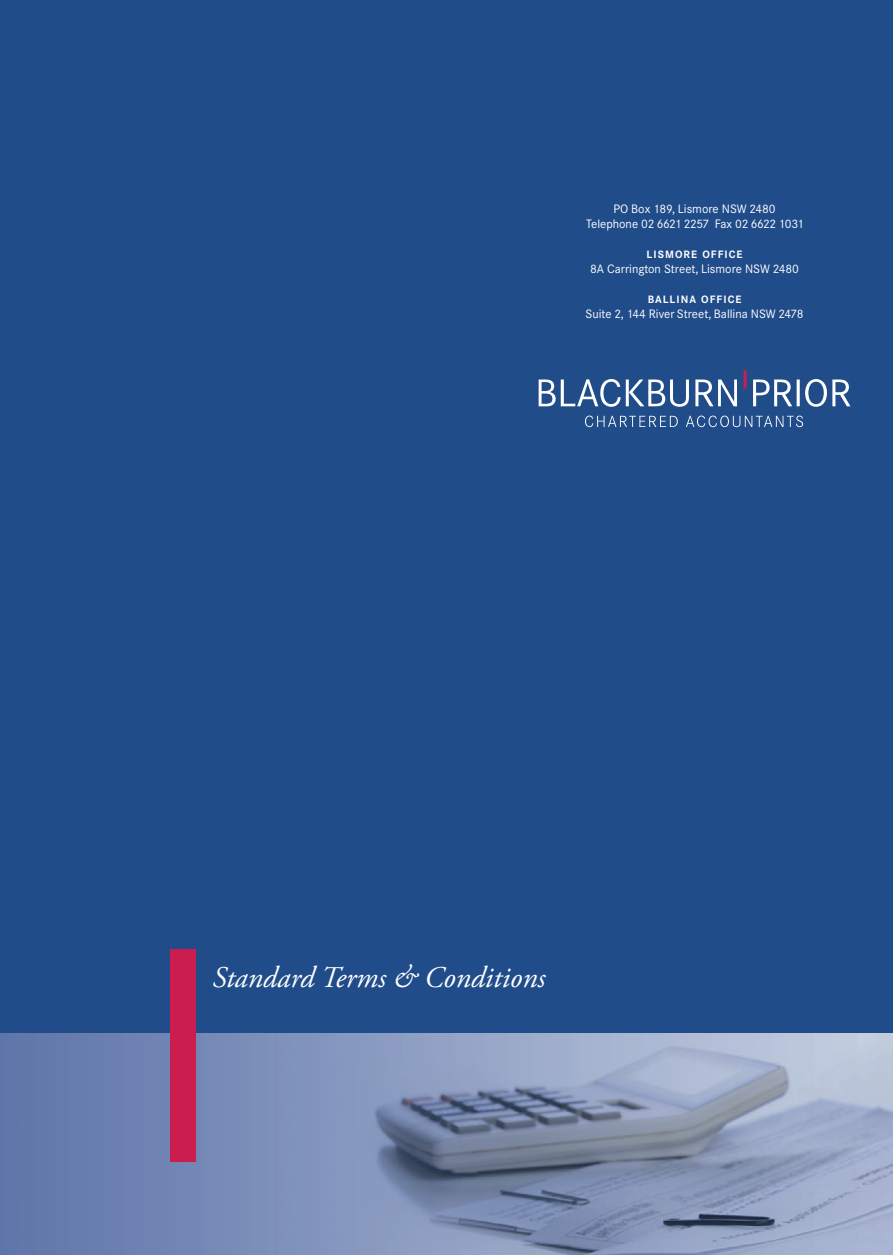
<style>
.page{position:relative;width:893px;height:1255px;background:#fff}
.page>*{position:absolute;margin:0;border:0;box-sizing:border-box;transform-origin:0 0}
.t1{font:italic 30px "Adobe Garamond Pro";color:#fff}
.t2{font:12px "Corporate SBQ";color:#fff}
.t3{font:12px "Corporate SBQ";letter-spacing:-.03em;color:#fff}
.t4{font:700 10.5px "Corporate SBQ";letter-spacing:.1em;color:#fff}
</style>
<div class="page">
<div style="left:0;top:0;width:893px;height:1254px;background:#204c8a"></div>
<img style="left:0;top:1033px;width:893px;height:221px">
<svg style="left:539px;top:379px;width:150px;height:28px"></svg>
<svg style="left:695px;top:379px;width:42px;height:27px"></svg>
<svg style="left:753px;top:379px;width:39px;height:27px"></svg>
<hr style="left:797px;top:379px;width:3px;height:27px;background:#fff">
<svg style="left:805px;top:379px;width:45px;height:28px"></svg>
<svg style="left:585px;top:415px;width:93px;height:12px"></svg>
<svg style="left:686px;top:415px;width:117px;height:12px"></svg>
<svg style="left:744px;top:370px;width:2px;height:18px"></svg>
<div style="left:170px;top:948px;width:26px;height:213px;background:#cc1d4f"></div>
<p class="t2" style="left:613px;top:202px;width:164px">PO Box 189, Lismore NSW 2480</p>
<p class="t3" style="left:586px;top:217px;width:219px">Telephone 02 6621 2257 Fax 02 6622 1031</p>
<p class="t4" style="left:647px;top:248px;width:97px">LISMORE OFFICE</p>
<p class="t2" style="left:590px;top:262px;width:210px">8A Carrington Street, Lismore NSW 2480</p>
<p class="t4" style="left:648px;top:293px;width:95px">BALLINA OFFICE</p>
<p class="t2" style="left:586px;top:307px;width:219px">Suite 2, 144 River Street, Ballina NSW 2478</p>
<p class="t1" style="left:213px;top:959px;width:334px">Standard Terms &amp; Conditions</p>
</div>
